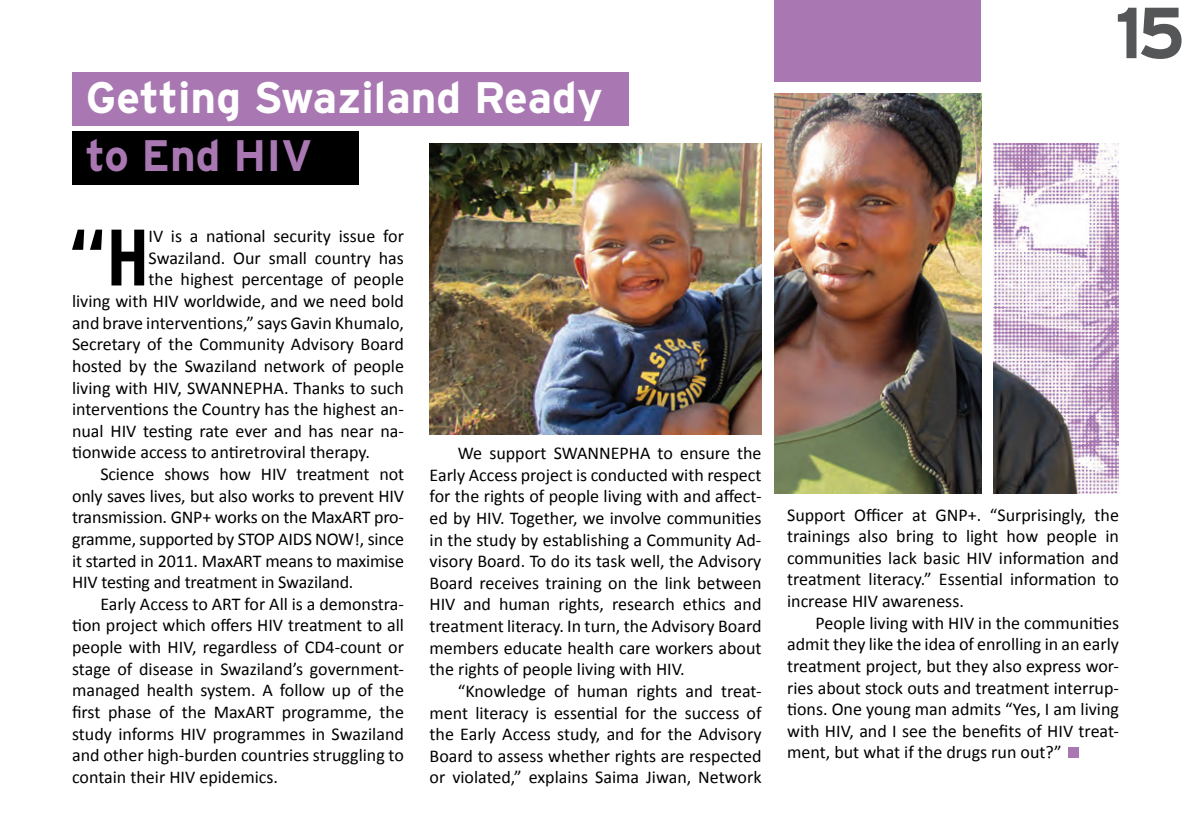
<style>
.page{position:relative;width:1191px;height:840px;background:#fff}
.page>*{position:absolute;margin:0;border:0;box-sizing:border-box;transform-origin:0 0}
.t1{font:700 condensed 79.8px "Interstate";color:#000001}
.t2{font:700 72px "Interstate";color:#555658}
.t3{font:700 44px "Interstate";color:#fff}
.t4{font:700 44px "Interstate";color:#a978b3}
.t5{font:18px/21.6px "Calibri";color:#000001;text-align:justify}
</style>
<div class="page">
<div style="left:72px;top:72px;width:557px;height:54px;background:#a978b3"></div>
<div style="left:72px;top:131px;width:287px;height:54px;background:#000001"></div>
<img style="left:429px;top:144px;width:332px;height:290px">
<img style="left:774px;top:94px;width:207px;height:399px">
<img style="left:994px;top:144px;width:125px;height:349px">
<div style="left:774px;top:0;width:207px;height:81px;background:#a978b3"></div>
<div style="left:1067px;top:746px;width:11px;height:11px;background:#a978b3"></div>
<h3 class="t3" style="left:86px;top:81px;width:518px">Getting Swaziland Ready</h3>
<h3 class="t4" style="left:86px;top:139px;width:228px">to End HIV</h3>
<h1 class="t1" style="left:68px;top:228px;width:82px">“H</h1>
<p class="t5" style="left:149px;top:225px;width:257px">IV is a national security issue for</p>
<p class="t5" style="left:149px;top:247px;width:257px">Swaziland. Our small country has</p>
<p class="t5" style="left:149px;top:268px;width:257px">the highest percentage of people</p>
<p class="t5" style="left:72px;top:290px;width:333px">living with HIV worldwide, and we need bold</p>
<p class="t5" style="left:72px;top:311px;width:333px">and brave interventions,” says Gavin Khumalo,</p>
<p class="t5" style="left:72px;top:333px;width:333px">Secretary of the Community Advisory Board</p>
<p class="t5" style="left:72px;top:355px;width:333px">hosted by the Swaziland network of people</p>
<p class="t5" style="left:72px;top:376px;width:333px">living with HIV, SWANNEPHA. Thanks to such</p>
<p class="t5" style="left:72px;top:398px;width:333px">interventions the Country has the highest an-</p>
<p class="t5" style="left:72px;top:419px;width:333px">nual HIV testing rate ever and has near na-</p>
<p class="t5" style="left:72px;top:441px;width:299px">tionwide access to antiretroviral therapy.</p>
<p class="t5" style="left:100px;top:463px;width:305px">Science shows how HIV treatment not</p>
<p class="t5" style="left:72px;top:484px;width:333px">only saves lives, but also works to prevent HIV</p>
<p class="t5" style="left:72px;top:506px;width:333px">transmission. GNP+ works on the MaxART pro-</p>
<p class="t5" style="left:72px;top:527px;width:333px">gramme, supported by STOP AIDS NOW!, since</p>
<p class="t5" style="left:72px;top:549px;width:333px">it started in 2011. MaxART means to maximise</p>
<p class="t5" style="left:72px;top:571px;width:283px">HIV testing and treatment in Swaziland.</p>
<p class="t5" style="left:100px;top:592px;width:305px">Early Access to ART for All is a demonstra-</p>
<p class="t5" style="left:72px;top:614px;width:333px">tion project which offers HIV treatment to all</p>
<p class="t5" style="left:72px;top:635px;width:333px">people with HIV, regardless of CD4-count or</p>
<p class="t5" style="left:72px;top:657px;width:333px">stage of disease in Swaziland’s government-</p>
<p class="t5" style="left:72px;top:679px;width:333px">managed health system. A follow up of the</p>
<p class="t5" style="left:72px;top:700px;width:333px">first phase of the MaxART programme, the</p>
<p class="t5" style="left:72px;top:722px;width:333px">study informs HIV programmes in Swaziland</p>
<p class="t5" style="left:72px;top:743px;width:333px">and other high-burden countries struggling to</p>
<p class="t5" style="left:72px;top:765px;width:207px">contain their HIV epidemics.</p>
<p class="t5" style="left:429px;top:442px;width:333px;text-indent:28px">We support SWANNEPHA to ensure the Early Access project is conducted with respect for the rights of people living with and affect&shy;ed by HIV. Together, we involve communities in the study by establishing a Community Ad&shy;visory Board. To do its task well, the Advisory Board receives training on the link between HIV and human rights, research ethics and treatment literacy. In turn, the Advisory Board members educate health care workers about the rights of people living with HIV.</p>
<p class="t5" style="left:429px;top:679px;width:333px;text-indent:28px">“Knowledge of human rights and treat&shy;ment literacy is essential for the success of the Early Access study, and for the Advisory Board to assess whether rights are respected or violated,” explains Saima Jiwan, Network</p>
<h2 class="t2" style="left:1115px;top:6px;width:72px">15</h2>
<p class="t5" style="left:787px;top:503px;width:333px">Support Officer at GNP+. “Surprisingly, the trainings also bring to light how people in communities lack basic HIV information and treatment literacy.” Essential information to increase HIV awareness.</p>
<p class="t5" style="left:787px;top:611px;width:333px;text-indent:28px">People living with HIV in the communities admit they like the idea of enrolling in an early treatment project, but they also express wor&shy;ries about stock outs and treatment interrup&shy;tions. One young man admits “Yes, I am living with HIV, and I see the benefits of HIV treat&shy;ment, but what if the drugs run out?”</p>
</div>
